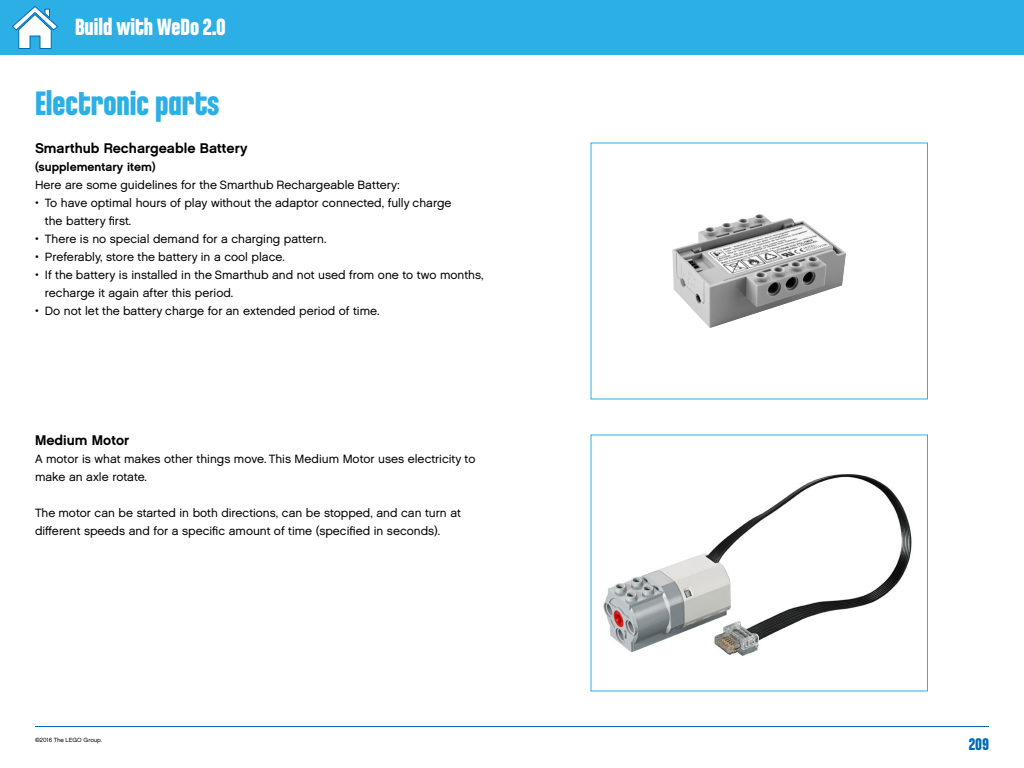
<style>
.page{position:relative;width:1024px;height:768px;background:#fff}
.page>*{position:absolute;margin:0;border:0;box-sizing:border-box;transform-origin:0 0}
.t1{font:700 36px "LEGO Chalet Comprime 80";color:#2cafe5}
.t2{font:700 25px "LEGO Chalet Comprime 80";color:#fff}
.t3{font:700 18px "LEGO Chalet Comprime 80";color:#006cb7}
.t4{font:700 14px "LEGO Chalet 60";color:#000}
.t5{font:12px/18px "LEGO Chalet 60";color:#000}
.t6{font:700 12px "LEGO Chalet 60";color:#000}
.t7{font:6px "LEGO Chalet 60";color:#000}
</style>
<div class="page">
<div style="left:0;top:0;width:1024px;height:55px;background:#2cafe5"></div>
<hr style="left:35px;top:726px;width:954px;height:2px;background:#006cb7">
<img style="left:672px;top:214px;width:174px;height:114px">
<img style="left:603px;top:474px;width:309px;height:182px">
<svg style="left:12px;top:6px;width:46px;height:43px"></svg>
<h2 class="t2" style="left:75px;top:12px;width:152px">Build with WeDo 2.0</h2>
<h1 class="t1" style="left:35px;top:82px;width:186px">Electronic parts</h1>
<p class="t4" style="left:35px;top:139px;width:214px">Smarthub Rechargeable Battery</p>
<p class="t6" style="left:35px;top:159px;width:122px">(supplementary item)</p>
<p class="t5" style="left:35px;top:176px;width:366px">Here are some guidelines for the Smarthub Rechargeable Battery:</p>
<p class="t5" style="left:45px;top:194px;width:408px;text-indent:-10px">• To have optimal hours of play without the adaptor connected, fully charge the battery first.</p>
<p class="t5" style="left:35px;top:230px;width:293px">• There is no special demand for a charging pattern.</p>
<p class="t5" style="left:35px;top:248px;width:251px">• Preferably, store the battery in a cool place.</p>
<p class="t5" style="left:45px;top:266px;width:440px;text-indent:-10px">• If the battery is installed in the Smarthub and not used from one to two months, recharge it again after this period.</p>
<p class="t5" style="left:35px;top:302px;width:346px">• Do not let the battery charge for an extended period of time.</p>
<p class="t4" style="left:35px;top:431px;width:96px">Medium Motor</p>
<p class="t5" style="left:35px;top:450px;width:442px">A motor is what makes other things move. This Medium Motor uses electricity to make an axle rotate.</p>
<p class="t5" style="left:35px;top:504px;width:427px">The motor can be started in both directions, can be stopped, and can turn at different speeds and for a specific amount of time (specified in seconds).</p>
<p class="t7" style="left:35px;top:736px;width:69px">©2016 The LEGO Group.</p>
<h3 class="t3" style="left:969px;top:734px;width:22px">209</h3>
</div>
